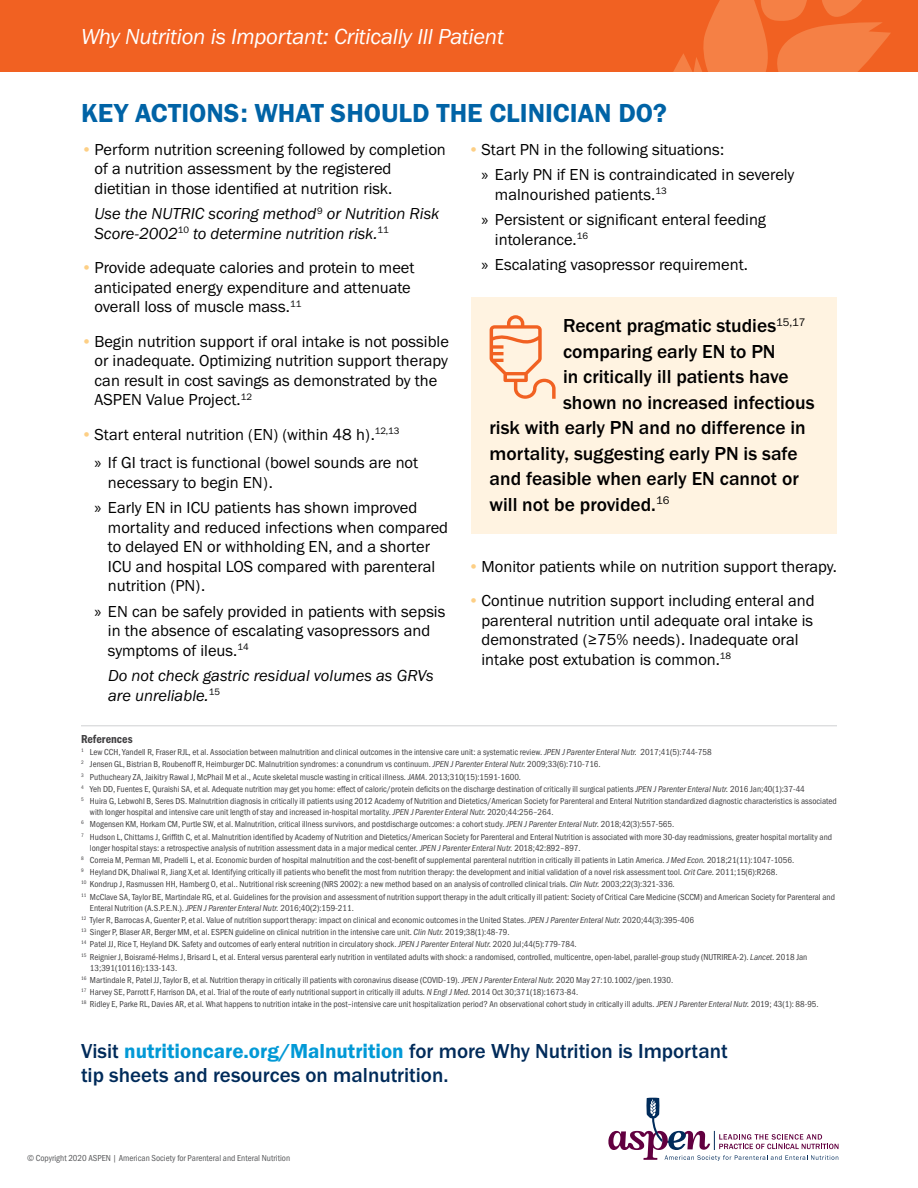
<style>
.page{position:relative;width:918px;height:1188px;background:#fff}
.page>*{position:absolute;margin:0;border:0;box-sizing:border-box;transform-origin:0 0}
.t1{font:27px "Franklin Gothic URW Dem";color:#0063a6}
.t2{font:22.5px "Franklin Gothic URW Boo Ita";letter-spacing:-.01em;color:#fff}
.t3{font:500 21px/24px "Franklin Gothic URW";color:#002b5a}
.t4{font:500 19.5px "Franklin Gothic URW";color:#000}
.t5{font:16.5px/19.5px "Franklin Gothic URW Boo";color:#000}
.t6{font:16.5px/19.5px "Franklin Gothic URW Boo Ita";color:#000}
.t7{font:12px "Franklin Gothic URW Con Dem";color:#414042}
.t8{font:9px/12.3px "Franklin Gothic URW Cond";color:#414042}
.t9{font:9px "Franklin Gothic URW Cond";color:#58595b}
.s1{color:#fdcf85}
.s2{font-family:"Myriad Pro"}
.s3{font-family:"Franklin Gothic URW Con Boo Ita"}
.s4{font-family:"Franklin Gothic URW Dem";font-weight:400;color:#0299d6}
</style>
<div class="page">
<svg style="left:608px;top:1098px;width:230px;height:63px"></svg>
<div style="left:0;top:0;width:918px;height:72px;background:#f16122"></div>
<svg style="left:673px;top:0;width:218px;height:72px"></svg>
<hr style="left:81px;top:725px;width:756px;height:1px;background:#d1d3d4">
<div style="left:472px;top:297px;width:365px;height:237px;background:#fff3e1"></div>
<svg style="left:490px;top:315px;width:66px;height:84px"></svg>
<h2 class="t2" style="left:81px;top:22px;width:424px">Why Nutrition is Important: Critically Ill Patient</h2>
<h1 class="t1" style="left:81px;top:96px;width:587px">KEY ACTIONS: WHAT SHOULD THE CLINICIAN DO?</h1>
<h3 class="t5" style="left:94px;top:139px;width:353px;text-indent:-13px"><span class="s1">•</span>Perform nutrition screening followed by completion of a nutrition assessment by the registered dietitian in those identified at nutrition risk.</h3>
<h3 class="t6" style="left:94px;top:203px;width:346px">Use the NUTRIC scoring method<sup>9</sup> or Nutrition Risk<br>Score-2002<sup>10</sup> to determine nutrition risk.<sup>11</sup></h3>
<h3 class="t5" style="left:94px;top:257px;width:321px;text-indent:-13px"><span class="s1">•</span>Provide adequate calories and protein to meet anticipated energy expenditure and attenuate overall loss of muscle mass.<sup>11</sup></h3>
<h3 class="t5" style="left:94px;top:331px;width:356px;text-indent:-13px"><span class="s1">•</span>Begin nutrition support if oral intake is not possible or inadequate. Optimizing nutrition support therapy can result in cost savings as demonstrated by the ASPEN Value Project.<sup>12</sup></h3>
<h3 class="t5" style="left:94px;top:419px;width:325px;line-height:28.5px;text-indent:-13px"><span class="s1">•</span>Start enteral nutrition (EN) (within 48 h).<sup>12,13<br></sup><span class="s2">»</span> If GI tract is functional (bowel sounds are not</h3>
<h3 class="t5" style="left:94px;top:469px;width:324px;line-height:25.5px;text-indent:13px">necessary to begin EN).<br><span class="s2">»</span> Early EN in ICU patients has shown improved</h3>
<h3 class="t5" style="left:108px;top:517px;width:342px">mortality and reduced infections when compared to delayed EN or withholding EN, and a shorter ICU and hospital LOS compared with parenteral nutrition (PN).</h3>
<h3 class="t5" style="left:108px;top:601px;width:339px;text-indent:-13px"><span class="s2">»</span> EN can be safely provided in patients with sepsis in the absence of escalating vasopressors and symptoms of ileus.<sup>14</sup></h3>
<h3 class="t6" style="left:108px;top:665px;width:327px">Do not check gastric residual volumes as GRVs are unreliable.<sup>15</sup></h3>
<h3 class="t5" style="left:481px;top:136px;width:314px;line-height:25.5px;text-indent:-13px"><span class="s1">•</span>Start PN in the following situations:<br><span class="s2">»</span> Early PN if EN is contraindicated in severely</h3>
<h3 class="t5" style="left:481px;top:181px;width:286px;line-height:25.5px;text-indent:13px">malnourished patients.<sup>13<br></sup><span class="s2">»</span> Persistent or significant enteral feeding</h3>
<h3 class="t5" style="left:481px;top:226px;width:268px;line-height:25.5px;text-indent:13px">intolerance.<sup>16<br></sup><span class="s2">»</span> Escalating vasopressor requirement.</h3>
<h3 class="t4" style="left:563px;top:314px;width:244px">Recent pragmatic studies<sup>15,17</sup></h3>
<h3 class="t4" style="left:563px;top:339px;width:214px">comparing early EN to PN</h3>
<h3 class="t4" style="left:563px;top:365px;width:227px">in critically ill patients have</h3>
<h3 class="t4" style="left:563px;top:390px;width:253px">shown no increased infectious</h3>
<h3 class="t4" style="left:490px;top:416px;width:318px">risk with early PN and no difference in</h3>
<h3 class="t4" style="left:490px;top:441px;width:310px">mortality, suggesting early PN is safe</h3>
<h3 class="t4" style="left:490px;top:467px;width:311px">and feasible when early EN cannot or</h3>
<h3 class="t4" style="left:490px;top:492px;width:181px">will not be provided.<sup>16</sup></h3>
<h3 class="t5" style="left:468px;top:556px;width:370px"><span class="s1">•</span> Monitor patients while on nutrition support therapy.</h3>
<h3 class="t5" style="left:481px;top:590px;width:335px;text-indent:-13px"><span class="s1">•</span>Continue nutrition support including enteral and parenteral nutrition until adequate oral intake is demonstrated (≥75% needs). Inadequate oral intake post extubation is common.<sup>18</sup></h3>
<h3 class="t7" style="left:81px;top:731px;width:53px">References</h3>
<p class="t8" style="left:81px;top:745px;width:757px"><sup>1</sup> Lew CCH, Yandell R, Fraser RJL, et al. Association between malnutrition and clinical outcomes in the intensive care unit: a systematic review. <span class="s3">JPEN J Parenter Enteral Nutr.</span> 2017;41(5):744-758<br><sup>2</sup> Jensen GL, Bistrian B, Roubenoff R, Heimburger DC. Malnutrition syndromes: a conundrum vs continuum. <span class="s3">JPEN J Parenter Enteral Nutr.</span> 2009;33(6):710-716.<br><sup>3</sup> Puthucheary ZA, Jaikitry Rawal J, McPhail M et al., Acute skeletal muscle wasting in critical illness. <span class="s3">JAMA.</span> 2013;310(15):1591-1600.<br><sup>4</sup> Yeh DD, Fuentes E, Quraishi SA, et al. Adequate nutrition may get you home: effect of caloric/protein deficits on the discharge destination of critically ill surgical patients <span class="s3">JPEN J Parenter Enteral Nutr.</span> 2016 Jan;40(1):37-44<br><sup>5</sup> Huira G, Lebwohl B, Seres DS. Malnutrition diagnosis in critically ill patients using 2012 Academy of Nutrition and Dietetics/American Society for Parenteral and Enteral Nutrition standardized diagnostic characteristics is associated</p>
<p class="t8" style="left:81px;top:805px;width:753px;text-indent:9px">with longer hospital and intensive care unit length of stay and increased in-hospital mortality. <span class="s3">JPEN J Parenter Enteral Nutr.</span> 2020;44:256–264.<br><sup>6</sup> Mogensen KM, Horkam CM, Purtle SW, et al. Malnutrition, critical illness survivors, and postdischarge outcomes: a cohort study. <span class="s3">JPEN J Parenter Enteral Nutr.</span> 2018;42(3):557-565.<br><sup>7</sup> Hudson L, Chittams J, Griffith C, et al. Malnutrition identified by Academy of Nutrition and Dietetics/American Society for Parenteral and Enteral Nutrition is associated with more 30-day readmissions, greater hospital mortality and</p>
<p class="t8" style="left:81px;top:841px;width:756px;text-indent:9px">longer hospital stays: a retrospective analysis of nutrition assessment data in a major medical center. <span class="s3">JPEN J Parenter Enteral Nutr.</span> 2018;42:892–897.<br><sup>8</sup> Correia M, Perman MI, Pradelli L, et al. Economic burden of hospital malnutrition and the cost-benefit of supplemental parenteral nutrition in critically ill patients in Latin America. <span class="s3">J Med Econ.</span> 2018;21(11):1047-1056.<br><sup>9</sup> Heyland DK, Dhaliwal R, Jiang X,et al. Identifying critically ill patients who benefit the most from nutrition therapy: the development and initial validation of a novel risk assessment tool. <span class="s3">Crit Care.</span> 2011;15(6):R268.<br><sup>10</sup> Kondrup J, Rasmussen HH, Hamberg O, et al.. Nutritional risk screening (NRS 2002): a new method based on an analysis of controlled clinical trials. <span class="s3">Clin Nutr.</span> 2003;22(3):321-336.<br><sup>11</sup> McClave SA, Taylor BE, Martindale RG, et al. Guidelines for the provision and assessment of nutrition support therapy in the adult critically ill patient: Society of Critical Care Medicine (SCCM) and American Society for Parenteral and</p>
<p class="t8" style="left:81px;top:901px;width:728px;text-indent:9px">Enteral Nutrition (A.S.P.E.N.). <span class="s3">JPEN J Parenter Enteral Nutr.</span> 2016;40(2):159-211.<br><sup>12</sup> Tyler R, Barrocas A, Guenter P, et al. Value of nutrition support therapy: impact on clinical and economic outcomes in the United States. <span class="s3">JPEN J Parenter Enteral Nutr.</span> 2020;44(3):395-406<br><sup>13</sup> Singer P, Blaser AR, Berger MM, et al. ESPEN guideline on clinical nutrition in the intensive care unit. <span class="s3">Clin Nutr.</span> 2019;38(1):48-79.<br><sup>14</sup> Patel JJ, Rice T, Heyland DK. Safety and outcomes of early enteral nutrition in circulatory shock. <span class="s3">JPEN J Parenter Enteral Nutr.</span> 2020 Jul;44(5):779-784.<br><sup>15</sup> Reignier J, Boisramé-Helms J, Brisard L, et al. Enteral versus parenteral early nutrition in ventilated adults with shock: a randomised, controlled, multicentre, open-label, parallel-group study (NUTRIREA-2). <span class="s3">Lancet.</span> 2018 Jan</p>
<p class="t8" style="left:81px;top:961px;width:739px;text-indent:9px">13;391(10116):133-143.<br><sup>16</sup> Martindale R, Patel JJ, Taylor B, et al. Nutrition therapy in critically ill patients with coronavirus disease (COVID-19). <span class="s3">JPEN J Parenter Enteral Nutr.</span> 2020 May 27:10.1002/jpen.1930.<br><sup>17</sup> Harvey SE, Parrott F, Harrison DA, et al. Trial of the route of early nutritional support in critically ill adults. <span class="s3">N Engl J Med.</span> 2014 Oct 30;371(18):1673-84.<br><sup>18</sup> Ridley E, Parke RL, Davies AR, et al. What happens to nutrition intake in the post–intensive care unit hospitalization period? An observational cohort study in critically ill adults. <span class="s3">JPEN J Parenter Enteral Nutr.</span> 2019; 43(1): 88-95.</p>
<h3 class="t3" style="left:81px;top:1038px;width:648px">Visit <span class="s4">nutritioncare.org/Malnutrition</span> for more Why Nutrition is Important tip sheets and resources on malnutrition.</h3>
<p class="t9" style="left:27px;top:1152px;width:265px">© Copyright 2020 ASPEN | American Society for Parenteral and Enteral Nutrition</p>
</div>
